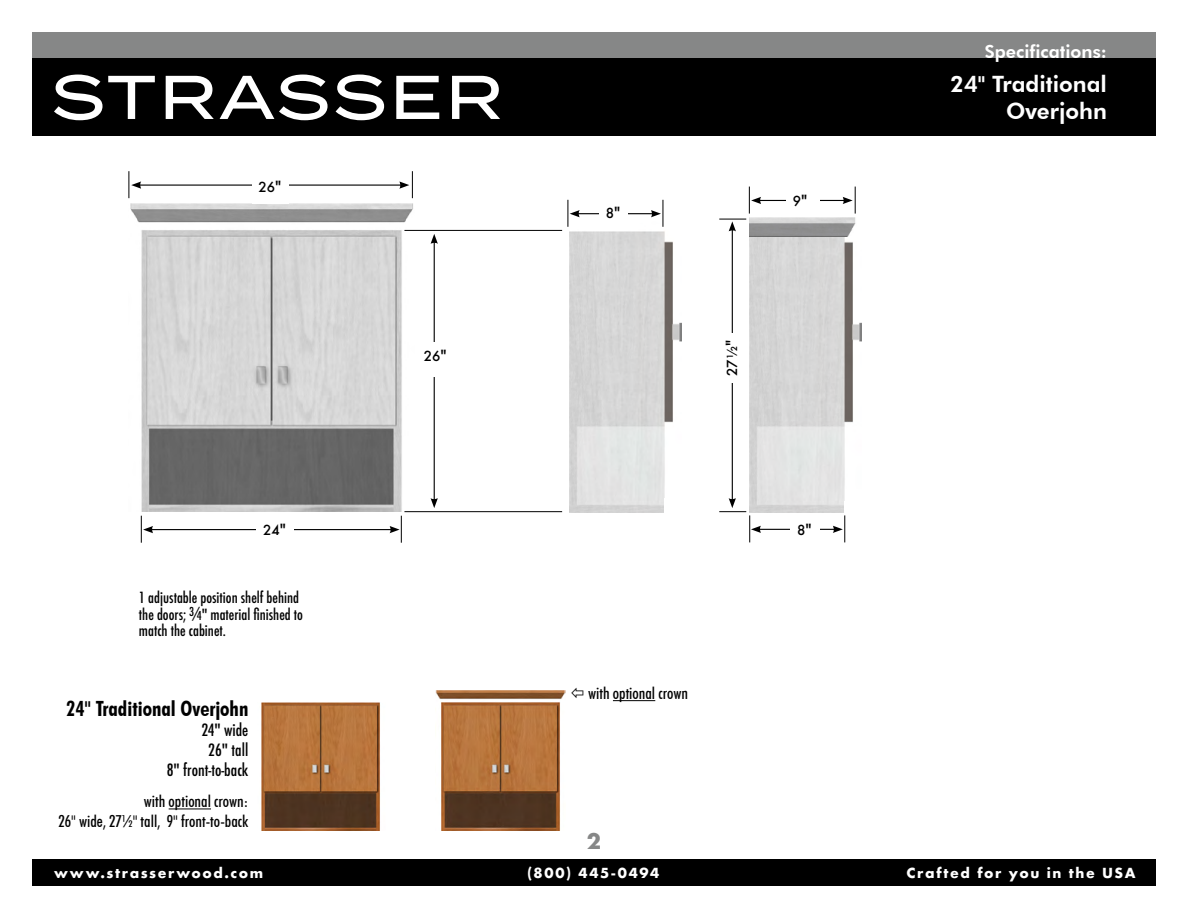
<style>
.page{position:relative;width:1188px;height:918px;background:#fff}
.page>*{position:absolute;margin:0;border:0;box-sizing:border-box;transform-origin:0 0}
.t1{font:800 22.5px/27px "Futura BT";color:#fff;text-align:right}
.t2{font:700 condensed 21px "Futura BT";color:#000}
.t3{font:700 21px "Futura";color:#868787}
.t4{font:800 18px "Futura BT";color:#fff}
.t5{font:500 condensed 16.5px/19.8px "Futura BT";color:#000;text-align:right}
.t6{font:500 condensed 16.5px/19.8px "Futura";color:#000;text-align:right}
.t7{font:500 condensed 15px/16.5px "Futura";color:#000}
.t8{font:700 13.5px "Futura";letter-spacing:.12em;color:#fff}
.t9{font:500 13.5px "Futura";color:#000}
.s1{font-size:15px}
.s2{font-size:13.5px}
.s3{font-size:12px}
</style>
<div class="page">
<div style="left:32px;top:32px;width:1124px;height:27px;background:#868787"></div>
<div style="left:32px;top:59px;width:1124px;height:77px;background:#000"></div>
<div style="left:32px;top:859px;width:1124px;height:27px;background:#000"></div>
<svg style="left:54px;top:75px;width:101px;height:45px"></svg>
<svg style="left:166px;top:76px;width:48px;height:43px"></svg>
<svg style="left:220px;top:75px;width:108px;height:45px"></svg>
<svg style="left:336px;top:75px;width:48px;height:45px"></svg>
<svg style="left:396px;top:76px;width:43px;height:43px"></svg>
<svg style="left:452px;top:76px;width:48px;height:43px"></svg>
<img style="left:261px;top:702px;width:119px;height:129px">
<img style="left:435px;top:691px;width:130px;height:140px">
<hr style="left:613px;top:700px;width:42px;height:1px;background:#000">
<img style="left:130px;top:204px;width:285px;height:307px">
<img style="left:569px;top:231px;width:112px;height:281px">
<img style="left:749px;top:237px;width:112px;height:275px">
<img style="left:749px;top:218px;width:107px;height:19px">
<div style="left:664px;top:498px;width:19px;height:14px;background:#fff"></div>
<div style="left:844px;top:501px;width:19px;height:14px;background:#fff"></div>
<hr style="left:169px;top:808px;width:42px;height:1px;background:#000">
<hr style="left:139px;top:185px;width:263px;height:1px;background:#000">
<svg style="left:399px;top:171px;width:14px;height:27px"></svg>
<div style="left:252px;top:173px;width:37px;height:31px;background:#fff"></div>
<svg style="left:129px;top:171px;width:12px;height:27px"></svg>
<hr style="left:404px;top:230px;width:158px;height:1px;background:#000">
<hr style="left:404px;top:511px;width:158px;height:1px;background:#000">
<hr style="left:434px;top:241px;width:1px;height:259px;background:#000">
<svg style="left:431px;top:498px;width:7px;height:10px"></svg>
<svg style="left:431px;top:234px;width:7px;height:10px"></svg>
<div style="left:417px;top:342px;width:37px;height:34px;background:#fff"></div>
<hr style="left:151px;top:529px;width:241px;height:1px;background:#000">
<svg style="left:390px;top:516px;width:12px;height:27px"></svg>
<svg style="left:141px;top:516px;width:12px;height:27px"></svg>
<hr style="left:759px;top:529px;width:76px;height:1px;background:#000">
<svg style="left:833px;top:515px;width:12px;height:27px"></svg>
<div style="left:790px;top:515px;width:29px;height:40px;background:#fff"></div>
<hr style="left:759px;top:200px;width:86px;height:1px;background:#000">
<svg style="left:843px;top:187px;width:13px;height:27px"></svg>
<div style="left:786px;top:187px;width:33px;height:28px;background:#fff"></div>
<hr style="left:732px;top:229px;width:1px;height:271px;background:#000">
<svg style="left:719px;top:498px;width:42px;height:44px"></svg>
<svg style="left:719px;top:187px;width:42px;height:44px"></svg>
<div style="left:718px;top:333px;width:30px;height:49px;background:#fff"></div>
<hr style="left:577px;top:213px;width:76px;height:1px;background:#000">
<svg style="left:651px;top:200px;width:13px;height:27px"></svg>
<div style="left:599px;top:198px;width:29px;height:33px;background:#fff"></div>
<svg style="left:568px;top:200px;width:12px;height:27px"></svg>
<div style="left:256px;top:516px;width:38px;height:34px;background:#fff"></div>
<p class="t9" style="left:259px;top:177px;width:24px">26<span class="s1">"</span></p>
<p class="t9" style="left:263px;top:521px;width:24px">24<span class="s1">"</span></p>
<p class="t7" style="left:139px;top:589px;width:165px">1 adjustable position shelf behind the doors; <sup>3</sup><span class="s2">/</span><span class="s3">4</span>" material finished to match the cabinet.</p>
<h2 class="t2" style="left:66px;top:696px;width:184px">24" Traditional Overjohn</h2>
<p class="t6" style="left:167px;top:720px;width:83px">24" wide<br>26" tall<br>8" front-to-back</p>
<p class="t5" style="left:58px;top:791px;width:192px">with optional crown:<br>26" wide, 27½" tall, 9" front-to-back</p>
<p class="t9" style="left:424px;top:347px;width:24px">26<span class="s1">"</span></p>
<p class="t9" style="left:606px;top:203px;width:16px">8<span class="s1">"</span></p>
<p class="t9" style="left:723px;top:376px;width:37px;rotate:-90deg">27½<span class="s1">"</span></p>
<p class="t9" style="left:793px;top:192px;width:16px">9<span class="s1">"</span></p>
<p class="t9" style="left:797px;top:520px;width:16px">8<span class="s1">"</span></p>
<p class="t5" style="left:588px;top:683px;width:102px">with optional crown</p>
<h2 class="t3" style="left:587px;top:826px;width:16px">2</h2>
<p class="t4" style="left:985px;top:41px;width:124px">Specifications:</p>
<h1 class="t1" style="left:950px;top:70px;width:158px">24" Traditional<br>Overjohn</h1>
<p class="t8" style="left:54px;top:863px;width:211px">www.strasserwood.com</p>
<p class="t8" style="left:527px;top:863px;width:134px">(800) 445-0494</p>
<p class="t8" style="left:906px;top:863px;width:231px">Crafted for you in the USA</p>
</div>
